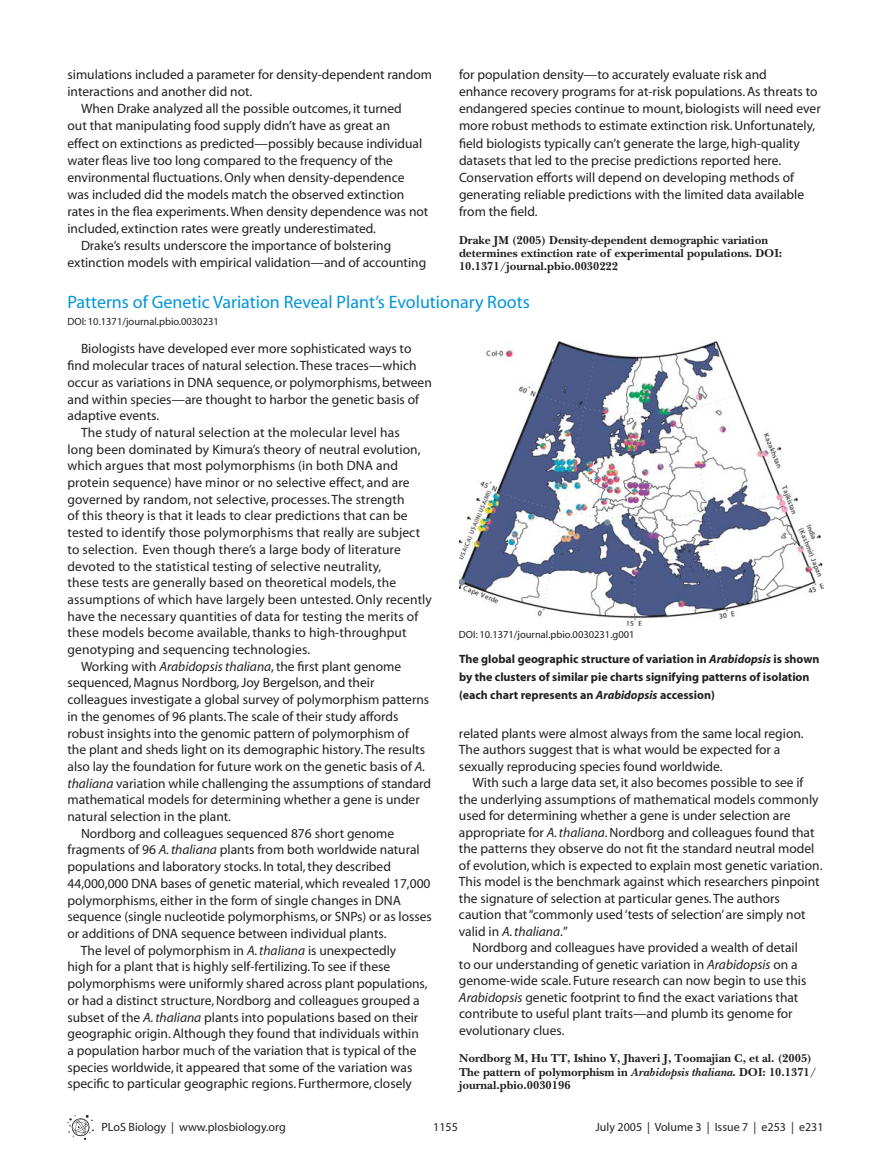
<style>
.page{position:relative;width:891px;height:1175px;background:#fff}
.page>*{position:absolute;margin:0;border:0;box-sizing:border-box;transform-origin:0 0}
.t1{font:18px "Myriad";color:#0095da}
.t2{font:13.5px/17.1px "Myriad";color:#231f20}
.t3{font:italic 13.5px "Myriad";color:#231f20}
.t4{font:700 12px/13.5px "PLB Iserif";color:#231f20}
.t5{font:700 12px/18px "Myriad";color:#231f20}
.t6{font:12px "Myriad";color:#231f20}
.t7{font:10.5px "Myriad";color:#231f20}
.s1{font-style:italic}
.s2{font-style:normal}
</style>
<div class="page">
<svg style="left:68px;top:1115px;width:26px;height:24px"></svg>
<img style="left:459px;top:342px;width:365px;height:283px">
<p class="t2" style="left:68px;top:67px;width:366px">simulations included a parameter for density-dependent random</p>
<p class="t2" style="left:68px;top:84px;width:186px">interactions and another did not.</p>
<p class="t2" style="left:81px;top:101px;width:322px">When Drake analyzed all the possible outcomes, it turned</p>
<p class="t2" style="left:68px;top:118px;width:324px">out that manipulating food supply didn’t have as great an</p>
<p class="t2" style="left:68px;top:136px;width:356px">effect on extinctions as predicted—possibly because individual</p>
<p class="t2" style="left:68px;top:153px;width:327px">water fleas live too long compared to the frequency of the</p>
<p class="t2" style="left:68px;top:170px;width:339px">environmental fluctuations. Only when density-dependence</p>
<p class="t2" style="left:68px;top:187px;width:338px">was included did the models match the observed extinction</p>
<p class="t2" style="left:68px;top:204px;width:362px">rates in the flea experiments. When density dependence was not</p>
<p class="t2" style="left:68px;top:221px;width:310px">included, extinction rates were greatly underestimated.</p>
<p class="t2" style="left:81px;top:238px;width:312px">Drake’s results underscore the importance of bolstering</p>
<p class="t2" style="left:68px;top:255px;width:360px">extinction models with empirical validation—and of accounting</p>
<p class="t2" style="left:459px;top:67px;width:363px">for population density—to accurately evaluate risk and<br>enhance recovery programs for at-risk populations. As threats to endangered species continue to mount, biologists will need ever more robust methods to estimate extinction risk. Unfortunately, field biologists typically can’t generate the large, high-quality datasets that led to the precise predictions reported here.<br>Conservation efforts will depend on developing methods of generating reliable predictions with the limited data available from the field.</p>
<p class="t4" style="left:459px;top:235px;width:325px;line-height:13px">Drake JM (2005) Density-dependent demographic variation determines extinction rate of experimental populations. DOI:<br>10.1371/journal.pbio.0030222</p>
<h1 class="t1" style="left:68px;top:295px;width:464px">Patterns of Genetic Variation Reveal Plant’s Evolutionary Roots</h1>
<p class="t7" style="left:68px;top:317px;width:153px">DOI: 10.1371/journal.pbio.0030231</p>
<p class="t2" style="left:81px;top:341px;width:332px">Biologists have developed ever more sophisticated ways to</p>
<p class="t2" style="left:68px;top:358px;width:351px">find molecular traces of natural selection. These traces—which</p>
<p class="t2" style="left:68px;top:375px;width:366px">occur as variations in DNA sequence, or polymorphisms, between</p>
<p class="t2" style="left:68px;top:391px;width:353px">and within species—are thought to harbor the genetic basis of</p>
<p class="t2" style="left:68px;top:408px;width:93px">adaptive events.</p>
<p class="t2" style="left:81px;top:425px;width:320px">The study of natural selection at the molecular level has</p>
<p class="t2" style="left:68px;top:441px;width:355px">long been dominated by Kimura’s theory of neutral evolution,</p>
<p class="t2" style="left:68px;top:458px;width:332px">which argues that most polymorphisms (in both DNA and</p>
<p class="t2" style="left:68px;top:475px;width:344px">protein sequence) have minor or no selective effect, and are</p>
<p class="t2" style="left:68px;top:492px;width:339px">governed by random, not selective, processes. The strength</p>
<p class="t2" style="left:68px;top:508px;width:342px">of this theory is that it leads to clear predictions that can be</p>
<p class="t2" style="left:68px;top:525px;width:354px">tested to identify those polymorphisms that really are subject</p>
<p class="t2" style="left:68px;top:542px;width:335px">to selection. Even though there’s a large body of literature</p>
<p class="t2" style="left:68px;top:558px;width:315px">devoted to the statistical testing of selective neutrality,</p>
<p class="t2" style="left:68px;top:575px;width:330px">these tests are generally based on theoretical models, the</p>
<p class="t2" style="left:68px;top:592px;width:366px">assumptions of which have largely been untested. Only recently</p>
<p class="t2" style="left:68px;top:608px;width:352px">have the necessary quantities of data for testing the merits of</p>
<p class="t2" style="left:68px;top:625px;width:341px">these models become available, thanks to high-throughput</p>
<p class="t2" style="left:68px;top:642px;width:244px">genotyping and sequencing technologies.</p>
<p class="t2" style="left:81px;top:658px;width:322px">Working with <span class="s1">Arabidopsis thaliana</span>, the first plant genome</p>
<p class="t2" style="left:68px;top:675px;width:308px">sequenced, Magnus Nordborg, Joy Bergelson, and their</p>
<p class="t2" style="left:68px;top:692px;width:363px">colleagues investigate a global survey of polymorphism patterns</p>
<p class="t2" style="left:68px;top:709px;width:332px">in the genomes of 96 plants. The scale of their study affords</p>
<p class="t2" style="left:68px;top:725px;width:343px">robust insights into the genomic pattern of polymorphism of</p>
<p class="t2" style="left:68px;top:742px;width:359px">the plant and sheds light on its demographic history. The results</p>
<p class="t2" style="left:68px;top:759px;width:359px">also lay the foundation for future work on the genetic basis of <span class="s1">A.</span></p>
<p class="t2" style="left:68px;top:775px;width:365px"><span class="s1">thaliana</span> variation while challenging the assumptions of standard</p>
<p class="t2" style="left:68px;top:792px;width:354px">mathematical models for determining whether a gene is under</p>
<p class="t2" style="left:68px;top:809px;width:165px">natural selection in the plant.</p>
<p class="t2" style="left:81px;top:825px;width:315px">Nordborg and colleagues sequenced 876 short genome</p>
<p class="t2" style="left:68px;top:842px;width:354px">fragments of 96 <span class="s1">A. thaliana</span> plants from both worldwide natural</p>
<p class="t2" style="left:67px;top:859px;width:325px">populations and laboratory stocks. In total, they described</p>
<p class="t2" style="left:67px;top:876px;width:365px">44,000,000 DNA bases of genetic material, which revealed 17,000</p>
<p class="t2" style="left:67px;top:892px;width:335px">polymorphisms, either in the form of single changes in DNA</p>
<p class="t2" style="left:67px;top:909px;width:366px">sequence (single nucleotide polymorphisms, or SNPs) or as losses</p>
<p class="t2" style="left:67px;top:926px;width:321px">or additions of DNA sequence between individual plants.</p>
<p class="t2" style="left:81px;top:942px;width:317px">The level of polymorphism in <span class="s1">A. thaliana</span> is unexpectedly</p>
<p class="t2" style="left:68px;top:959px;width:324px">high for a plant that is highly self-fertilizing. To see if these</p>
<p class="t2" style="left:68px;top:976px;width:362px">polymorphisms were uniformly shared across plant populations,</p>
<p class="t2" style="left:68px;top:992px;width:354px">or had a distinct structure, Nordborg and colleagues grouped a</p>
<p class="t2" style="left:68px;top:1009px;width:352px">subset of the <span class="s1">A. thaliana</span> plants into populations based on their</p>
<p class="t2" style="left:68px;top:1026px;width:353px">geographic origin. Although they found that individuals within</p>
<p class="t2" style="left:68px;top:1042px;width:351px">a population harbor much of the variation that is typical of the</p>
<p class="t2" style="left:68px;top:1059px;width:346px">species worldwide, it appeared that some of the variation was</p>
<p class="t2" style="left:68px;top:1076px;width:346px">specific to particular geographic regions. Furthermore, closely</p>
<p class="t7" style="left:459px;top:630px;width:177px">DOI: 10.1371/journal.pbio.0030231.g001</p>
<p class="t5" style="left:459px;top:651px;width:362px">The global geographic structure of variation in <span class="s1">Arabidopsis</span> is shown by the clusters of similar pie charts signifying patterns of isolation (each chart represents an <span class="s1">Arabidopsis</span> accession)</p>
<p class="t2" style="left:459px;top:726px;width:346px;line-height:16.5px">related plants were almost always from the same local region.<br>The authors suggest that is what would be expected for a sexually reproducing species found worldwide.</p>
<p class="t2" style="left:472px;top:775px;width:333px">With such a large data set, it also becomes possible to see if</p>
<p class="t2" style="left:459px;top:791px;width:361px">the underlying assumptions of mathematical models commonly</p>
<p class="t2" style="left:459px;top:808px;width:333px">used for determining whether a gene is under selection are</p>
<p class="t2" style="left:459px;top:824px;width:357px">appropriate for <span class="s1">A. thaliana</span>. Nordborg and colleagues found that</p>
<p class="t2" style="left:459px;top:841px;width:357px">the patterns they observe do not fit the standard neutral model</p>
<p class="t2" style="left:459px;top:857px;width:365px">of evolution, which is expected to explain most genetic variation.</p>
<p class="t2" style="left:459px;top:874px;width:362px">This model is the benchmark against which researchers pinpoint</p>
<p class="t2" style="left:459px;top:890px;width:322px">the signature of selection at particular genes. The authors</p>
<p class="t2" style="left:459px;top:907px;width:348px">caution that “commonly used ‘tests of selection’ are simply not</p>
<p class="t3" style="left:459px;top:926px;width:110px"><span class="s2">valid in</span> A. thaliana<span class="s2">.”</span></p>
<p class="t2" style="left:472px;top:940px;width:327px">Nordborg and colleagues have provided a wealth of detail</p>
<p class="t2" style="left:459px;top:956px;width:340px">to our understanding of genetic variation in <span class="s1">Arabidopsis</span> on a</p>
<p class="t2" style="left:459px;top:973px;width:349px">genome-wide scale. Future research can now begin to use this</p>
<p class="t2" style="left:459px;top:989px;width:341px"><span class="s1">Arabidopsis</span> genetic footprint to find the exact variations that</p>
<p class="t2" style="left:459px;top:1006px;width:335px">contribute to useful plant traits—and plumb its genome for</p>
<p class="t2" style="left:459px;top:1022px;width:107px">evolutionary clues.</p>
<p class="t4" style="left:459px;top:1053px;width:359px">Nordborg M, Hu TT, Ishino Y, Jhaveri J, Toomajian C, et al. (2005)<br>The pattern of polymorphism in <span class="s1">Arabidopsis thaliana</span>. DOI: 10.1371/ journal.pbio.0030196</p>
<p class="t6" style="left:102px;top:1122px;width:186px">PLoS Biology | www.plosbiology.org</p>
<p class="t6" style="left:433px;top:1122px;width:26px">1155</p>
<p class="t6" style="left:595px;top:1122px;width:230px">July 2005 | Volume 3 | Issue 7 | e253 | e231</p>
</div>
